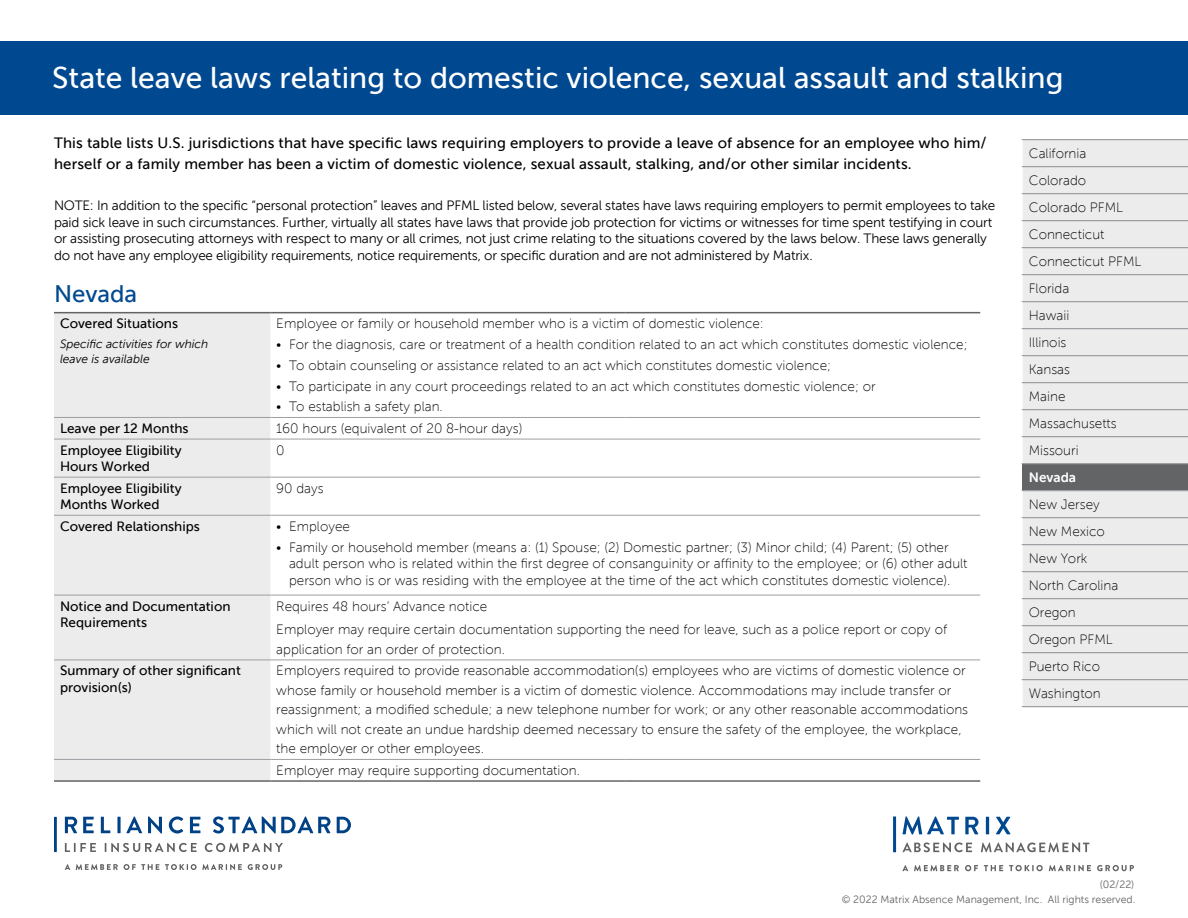
<style>
.page{position:relative;width:1188px;height:918px;background:#fff}
.page>*{position:absolute;margin:0;border:0;box-sizing:border-box;transform-origin:0 0}
.t1{font:30px "Museo Sans 500";color:#fff}
.t2{font:24px "Museo Sans 500";color:#004990}
.t3{font:15px/21px "Museo Sans 500";letter-spacing:.01em;color:#000}
.t4{font:13.5px/27px "Museo Sans 100";color:#000}
.t5{font:13.5px/16.5px "Museo Sans 300";letter-spacing:-.015em;color:#000}
.t6{font:13.5px/16.5px "Museo Sans 500";color:#000}
.t7{font:13.5px "Museo Sans 700";color:#fff}
.t8{font:italic 12px/15px "Museo Sans 300";color:#000}
.t9{font:10.5px/15px "Museo Sans 300";color:#636466;text-align:right}
</style>
<div class="page">
<svg style="left:981px;top:842px;width:108px;height:10px"></svg>
<svg style="left:902px;top:842px;width:70px;height:10px"></svg>
<svg style="left:903px;top:816px;width:108px;height:19px"></svg>
<hr style="left:893px;top:816px;width:3px;height:36px;background:#004990">
<svg style="left:902px;top:865px;width:6px;height:6px"></svg>
<svg style="left:914px;top:865px;width:45px;height:6px"></svg>
<svg style="left:965px;top:865px;width:13px;height:6px"></svg>
<svg style="left:984px;top:865px;width:19px;height:6px"></svg>
<svg style="left:1009px;top:865px;width:34px;height:6px"></svg>
<svg style="left:1049px;top:865px;width:42px;height:6px"></svg>
<svg style="left:1097px;top:865px;width:37px;height:6px"></svg>
<svg style="left:65px;top:843px;width:218px;height:9px"></svg>
<svg style="left:213px;top:816px;width:138px;height:17px"></svg>
<svg style="left:65px;top:816px;width:135px;height:18px"></svg>
<hr style="left:54px;top:817px;width:3px;height:35px;background:#004285">
<svg style="left:65px;top:864px;width:5px;height:6px"></svg>
<svg style="left:76px;top:864px;width:42px;height:6px"></svg>
<svg style="left:124px;top:864px;width:35px;height:6px"></svg>
<svg style="left:165px;top:864px;width:77px;height:6px"></svg>
<svg style="left:248px;top:864px;width:34px;height:6px"></svg>
<div style="left:0;top:41px;width:1188px;height:73px;background:#004990"></div>
<div style="left:54px;top:313px;width:216px;height:467px;background:#ececed"></div>
<hr style="left:54px;top:312px;width:216px;height:1px;background:#636466">
<hr style="left:270px;top:312px;width:355px;height:1px;background:#636466">
<hr style="left:625px;top:312px;width:355px;height:1px;background:#636466">
<hr style="left:54px;top:780px;width:216px;height:2px;background:#636466">
<hr style="left:270px;top:780px;width:355px;height:2px;background:#636466">
<hr style="left:625px;top:780px;width:355px;height:2px;background:#636466">
<hr style="left:54px;top:417px;width:216px;height:1px;background:#9d9fa2">
<hr style="left:270px;top:417px;width:355px;height:1px;background:#9d9fa2">
<hr style="left:625px;top:417px;width:355px;height:1px;background:#9d9fa2">
<hr style="left:54px;top:439px;width:216px;height:1px;background:#9d9fa2">
<hr style="left:270px;top:439px;width:355px;height:1px;background:#9d9fa2">
<hr style="left:625px;top:439px;width:355px;height:1px;background:#9d9fa2">
<hr style="left:54px;top:477px;width:216px;height:1px;background:#9d9fa2">
<hr style="left:270px;top:477px;width:355px;height:1px;background:#9d9fa2">
<hr style="left:625px;top:477px;width:355px;height:1px;background:#9d9fa2">
<hr style="left:54px;top:515px;width:216px;height:1px;background:#9d9fa2">
<hr style="left:270px;top:515px;width:355px;height:1px;background:#9d9fa2">
<hr style="left:625px;top:515px;width:355px;height:1px;background:#9d9fa2">
<hr style="left:54px;top:595px;width:216px;height:1px;background:#9d9fa2">
<hr style="left:270px;top:595px;width:355px;height:1px;background:#9d9fa2">
<hr style="left:625px;top:595px;width:355px;height:1px;background:#9d9fa2">
<hr style="left:54px;top:660px;width:216px;height:1px;background:#9d9fa2">
<hr style="left:270px;top:660px;width:355px;height:1px;background:#9d9fa2">
<hr style="left:625px;top:660px;width:355px;height:1px;background:#9d9fa2">
<hr style="left:54px;top:759px;width:216px;height:1px;background:#9d9fa2">
<hr style="left:270px;top:759px;width:355px;height:1px;background:#9d9fa2">
<hr style="left:625px;top:759px;width:355px;height:1px;background:#9d9fa2">
<div style="left:1023px;top:140px;width:165px;height:566px;background:#ececed"></div>
<div style="left:1023px;top:464px;width:165px;height:27px;background:#636466"></div>
<hr style="left:1022px;top:139px;width:166px;height:1px;background:#9d9fa2">
<hr style="left:1022px;top:166px;width:166px;height:1px;background:#9d9fa2">
<hr style="left:1022px;top:193px;width:166px;height:1px;background:#9d9fa2">
<hr style="left:1022px;top:220px;width:166px;height:1px;background:#9d9fa2">
<hr style="left:1022px;top:247px;width:166px;height:1px;background:#9d9fa2">
<hr style="left:1022px;top:274px;width:166px;height:1px;background:#9d9fa2">
<hr style="left:1022px;top:301px;width:166px;height:1px;background:#9d9fa2">
<hr style="left:1022px;top:328px;width:166px;height:1px;background:#9d9fa2">
<hr style="left:1022px;top:355px;width:166px;height:1px;background:#9d9fa2">
<hr style="left:1022px;top:382px;width:166px;height:1px;background:#9d9fa2">
<hr style="left:1022px;top:409px;width:166px;height:1px;background:#9d9fa2">
<hr style="left:1022px;top:436px;width:166px;height:1px;background:#9d9fa2">
<hr style="left:1022px;top:463px;width:166px;height:1px;background:#9d9fa2">
<hr style="left:1022px;top:490px;width:166px;height:1px;background:#9d9fa2">
<hr style="left:1022px;top:517px;width:166px;height:1px;background:#9d9fa2">
<hr style="left:1022px;top:544px;width:166px;height:1px;background:#9d9fa2">
<hr style="left:1022px;top:571px;width:166px;height:1px;background:#9d9fa2">
<hr style="left:1022px;top:598px;width:166px;height:1px;background:#9d9fa2">
<hr style="left:1022px;top:625px;width:166px;height:1px;background:#9d9fa2">
<hr style="left:1022px;top:652px;width:166px;height:1px;background:#9d9fa2">
<hr style="left:1022px;top:679px;width:166px;height:1px;background:#9d9fa2">
<hr style="left:1022px;top:706px;width:166px;height:1px;background:#9d9fa2">
<h1 class="t1" style="left:52px;top:62px;width:1013px">State leave laws relating to domestic violence, sexual assault and stalking</h1>
<p class="t3" style="left:54px;top:132px;width:934px">This table lists U.S. jurisdictions that have specific laws requiring employers to provide a leave of absence for an employee who him/ herself or a family member has been a victim of domestic violence, sexual assault, stalking, and/or other similar incidents.</p>
<p class="t5" style="left:54px;top:198px;width:943px">NOTE: In addition to the specific “personal protection” leaves and PFML listed below, several states have laws requiring employers to permit employees to take paid sick leave in such circumstances. Further, virtually all states have laws that provide job protection for victims or witnesses for time spent testifying in court or assisting prosecuting attorneys with respect to many or all crimes, not just crime relating to the situations covered by the laws below. These laws generally do not have any employee eligibility requirements, notice requirements, or specific duration and are not administered by Matrix.</p>
<h2 class="t2" style="left:54px;top:280px;width:85px">Nevada</h2>
<p class="t6" style="left:60px;top:315px;width:120px">Covered Situations</p>
<p class="t8" style="left:60px;top:336px;width:150px">Specific activities for which leave is available</p>
<p class="t4" style="left:276px;top:310px;width:489px">Employee or family or household member who is a victim of domestic violence:</p>
<p class="t4" style="left:276px;top:331px;width:693px">• For the diagnosis, care or treatment of a health condition related to an act which constitutes domestic violence;</p>
<p class="t4" style="left:276px;top:352px;width:556px">• To obtain counseling or assistance related to an act which constitutes domestic violence;</p>
<p class="t4" style="left:276px;top:373px;width:601px">• To participate in any court proceedings related to an act which constitutes domestic violence; or</p>
<p class="t4" style="left:276px;top:393px;width:168px">• To establish a safety plan.</p>
<p class="t6" style="left:60px;top:420px;width:130px">Leave per 12 Months</p>
<p class="t4" style="left:276px;top:415px;width:248px">160 hours (equivalent of 20 8-hour days)</p>
<p class="t6" style="left:60px;top:442px;width:123px">Employee Eligibility<br>Hours Worked</p>
<p class="t4" style="left:276px;top:437px;width:10px">0</p>
<p class="t6" style="left:60px;top:480px;width:123px">Employee Eligibility<br>Months Worked</p>
<p class="t4" style="left:276px;top:475px;width:49px">90 days</p>
<p class="t6" style="left:60px;top:518px;width:141px">Covered Relationships</p>
<p class="t4" style="left:276px;top:513px;width:75px">• Employee</p>
<p class="t4" style="left:289px;top:539px;width:680px;line-height:16.5px;text-indent:-13px">• Family or household member (means a: (1) Spouse; (2) Domestic partner; (3) Minor child; (4) Parent; (5) other adult person who is related within the first degree of consanguinity or affinity to the employee; or (6) other adult person who is or was residing with the employee at the time of the act which constitutes domestic violence).</p>
<p class="t6" style="left:60px;top:598px;width:172px">Notice and Documentation<br>Requirements</p>
<p class="t4" style="left:276px;top:594px;width:672px;line-height:23.9px">Requires 48 hours’ Advance notice<br>Employer may require certain documentation supporting the need for leave, such as a police report or copy of</p>
<p class="t4" style="left:276px;top:636px;width:230px">application for an order of protection.</p>
<p class="t6" style="left:60px;top:663px;width:182px">Summary of other significant provision(s)</p>
<p class="t4" style="left:276px;top:661px;width:693px;line-height:19.5px">Employers required to provide reasonable accommodation(s) employees who are victims of domestic violence or whose family or household member is a victim of domestic violence. Accommodations may include transfer or reassignment; a modified schedule; a new telephone number for work; or any other reasonable accommodations which will not create an undue hardship deemed necessary to ensure the safety of the employee, the workplace, the employer or other employees.</p>
<p class="t4" style="left:276px;top:757px;width:305px">Employer may require supporting documentation.</p>
<p class="t4" style="left:1029px;top:140px;width:114px">California<br>Colorado<br>Colorado PFML<br>Connecticut<br>Connecticut PFML<br>Florida<br>Hawaii<br>Illinois<br>Kansas<br>Maine<br>Massachusetts<br>Missouri</p>
<p class="t7" style="left:1029px;top:470px;width:49px">Nevada</p>
<p class="t4" style="left:1029px;top:491px;width:91px">New Jersey<br>New Mexico<br>New York<br>North Carolina<br>Oregon<br>Oregon PFML<br>Puerto Rico<br>Washington</p>
<p class="t9" style="left:842px;top:877px;width:295px">(02/22)<br>© 2022 Matrix Absence Management, Inc. All rights reserved.</p>
</div>
